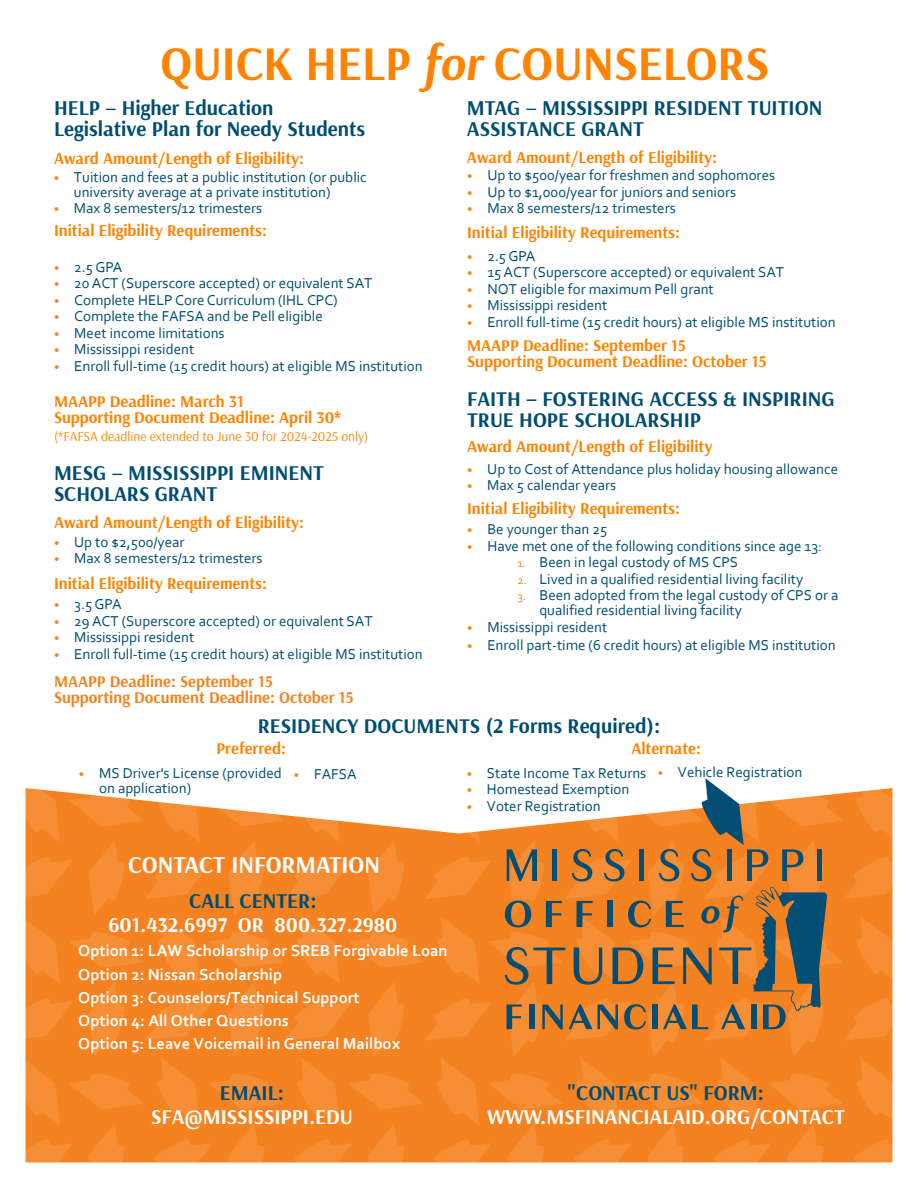
<style>
.page{position:relative;width:918px;height:1188px;background:#fff}
.page>*{position:absolute;margin:0;border:0;box-sizing:border-box;transform-origin:0 0}
.t1{font:700 48px "Arsenal";color:#ff8300}
.t2{font:700 24px "Arsenal";color:#fff}
.t3{font:700 21px/21px "Arsenal";color:#004d71}
.t4{font:700 21px/24px "Arsenal";color:#fff;text-align:center}
.t5{font:700 21px/21px "Arsenal";color:#004d71}
.t6{font:700 16.5px/16.5px "Arsenal";color:#ff8300}
.t7{font:700 16.5px/23.1px "Corbel";color:#fff}
.t8{font:700 16.5px/16.5px "Arsenal";color:#f58220}
.t9{font:15px/15px "Corbel";color:#004d71}
.t10{font:13.5px "Arsenal";color:#ff8300}
.s1{font-style:italic}
.s2{font-size:12px;color:#f58220}
.s3{color:#004d71}
.s4{font-style:inherit}
</style>
<div class="page">
<svg style="left:25px;top:778px;width:868px;height:385px;background:#eb8d3c"></svg>
<h1 class="t1" style="left:161px;top:30px;width:610px">QUICK HELP <span class="s1">for</span> COUNSELORS</h1>
<h3 class="t5" style="left:54px;top:97px;width:313px">HELP – Higher Education<br>Legislative Plan for Needy Students</h3>
<p class="t6" style="left:54px;top:150px;width:252px">Award Amount/Length of Eligibility:</p>
<p class="t9" style="left:74px;top:169px;width:294px;text-indent:-20px"><span class="s2">•</span> Tuition and fees at a public institution (or public university average at a private institution)</p>
<p class="t9" style="left:54px;top:200px;width:210px"><span class="s2">•</span> Max 8 semesters/12 trimesters</p>
<p class="t6" style="left:54px;top:222px;width:214px">Initial Eligibility Requirements:</p>
<p class="t9" style="left:54px;top:259px;width:70px"><span class="s2">•</span> 2.5 GPA</p>
<p class="t9" style="left:54px;top:275px;width:320px"><span class="s2">•</span> 20 ACT (Superscore accepted) or equivalent SAT</p>
<p class="t9" style="left:54px;top:292px;width:285px"><span class="s2">•</span> Complete HELP Core Curriculum (IHL CPC)</p>
<p class="t9" style="left:54px;top:308px;width:270px"><span class="s2">•</span> Complete the FAFSA and be Pell eligible</p>
<p class="t9" style="left:54px;top:325px;width:172px"><span class="s2">•</span> Meet income limitations</p>
<p class="t9" style="left:54px;top:341px;width:142px"><span class="s2">•</span> Mississippi resident</p>
<p class="t9" style="left:54px;top:358px;width:370px"><span class="s2">•</span> Enroll full-time (15 credit hours) at eligible MS institution</p>
<p class="t6" style="left:54px;top:393px;width:289px">MAAPP Deadline: March 31<br>Supporting Document Deadline: April 30*</p>
<p class="t10" style="left:54px;top:429px;width:316px">(*FAFSA deadline extended to June 30 for 2024-2025 only)</p>
<h3 class="t3" style="left:54px;top:462px;width:272px">MESG – MISSISSIPPI EMINENT<br>SCHOLARS GRANT</h3>
<p class="t6" style="left:54px;top:514px;width:252px">Award Amount/Length of Eligibility:</p>
<p class="t9" style="left:54px;top:534px;width:132px"><span class="s2">•</span> Up to $2,500/year</p>
<p class="t9" style="left:54px;top:550px;width:210px"><span class="s2">•</span> Max 8 semesters/12 trimesters</p>
<p class="t6" style="left:54px;top:575px;width:214px">Initial Eligibility Requirements:</p>
<p class="t9" style="left:54px;top:596px;width:69px"><span class="s2">•</span> 3.5 GPA</p>
<p class="t9" style="left:54px;top:613px;width:320px"><span class="s2">•</span> 29 ACT (Superscore accepted) or equivalent SAT</p>
<p class="t9" style="left:54px;top:629px;width:142px"><span class="s2">•</span> Mississippi resident</p>
<p class="t9" style="left:54px;top:646px;width:370px"><span class="s2">•</span> Enroll full-time (15 credit hours) at eligible MS institution</p>
<p class="t8" style="left:54px;top:673px;width:301px">MAAPP Deadline: September 15<br>Supporting Document Deadline: October 15</p>
<h3 class="t3" style="left:467px;top:97px;width:357px">MTAG – MISSISSIPPI RESIDENT TUITION<br>ASSISTANCE GRANT</h3>
<p class="t6" style="left:467px;top:149px;width:252px">Award Amount/Length of Eligibility:</p>
<p class="t9" style="left:467px;top:168px;width:310px"><span class="s2">•</span> Up to $500/year for freshmen and sophomores</p>
<p class="t9" style="left:467px;top:184px;width:271px"><span class="s2">•</span> Up to $1,000/year for juniors and seniors</p>
<p class="t9" style="left:467px;top:201px;width:210px"><span class="s2">•</span> Max 8 semesters/12 trimesters</p>
<p class="t6" style="left:467px;top:224px;width:214px">Initial Eligibility Requirements:</p>
<p class="t9" style="left:467px;top:248px;width:70px"><span class="s2">•</span> 2.5 GPA</p>
<p class="t9" style="left:467px;top:264px;width:319px"><span class="s2">•</span> 15 ACT (Superscore accepted) or equivalent SAT</p>
<p class="t9" style="left:467px;top:281px;width:248px"><span class="s2">•</span> NOT eligible for maximum Pell grant</p>
<p class="t9" style="left:467px;top:297px;width:142px"><span class="s2">•</span> Mississippi resident</p>
<p class="t9" style="left:467px;top:314px;width:370px"><span class="s2">•</span> Enroll full-time (15 credit hours) at eligible MS institution</p>
<p class="t6" style="left:467px;top:338px;width:301px">MAAPP Deadline: September 15<br>Supporting Document Deadline: October 15</p>
<h3 class="t3" style="left:467px;top:389px;width:369px">FAITH – FOSTERING ACCESS &amp; INSPIRING<br>TRUE HOPE SCHOLARSHIP</h3>
<p class="t6" style="left:467px;top:438px;width:247px">Award Amount/Length of Eligibility</p>
<p class="t9" style="left:467px;top:461px;width:373px"><span class="s2">•</span> Up to Cost of Attendance plus holiday housing allowance</p>
<p class="t9" style="left:467px;top:477px;width:151px"><span class="s2">•</span> Max 5 calendar years</p>
<p class="t9" style="left:467px;top:522px;width:142px"><span class="s2">•</span> Be younger than 25</p>
<p class="t9" style="left:467px;top:538px;width:357px"><span class="s2">•</span> Have met one of the following conditions since age 13:</p>
<p class="t9" style="left:517px;top:555px;width:222px"><span class="s2">1.</span> Been in legal custody of MS CPS</p>
<p class="t9" style="left:517px;top:571px;width:288px"><span class="s2">2.</span> Lived in a qualified residential living facility</p>
<p class="t9" style="left:539px;top:588px;width:301px;text-indent:-22px"><span class="s2">3.</span> Been adopted from the legal custody of CPS or a qualified residential living facility</p>
<p class="t9" style="left:467px;top:619px;width:142px"><span class="s2">•</span> Mississippi resident</p>
<p class="t9" style="left:467px;top:637px;width:370px"><span class="s2">•</span> Enroll part-time (6 credit hours) at eligible MS institution</p>
<p class="t6" style="left:467px;top:500px;width:214px">Initial Eligibility Requirements:</p>
<h3 class="t3" style="left:258px;top:716px;width:404px">RESIDENCY DOCUMENTS (2 Forms Required):</h3>
<p class="t9" style="left:467px;top:765px;width:181px"><span class="s2">•</span> State Income Tax Returns</p>
<p class="t9" style="left:467px;top:781px;width:164px"><span class="s2">•</span> Homestead Exemption</p>
<p class="t9" style="left:467px;top:798px;width:136px"><span class="s2">•</span> Voter Registration</p>
<p class="t6" style="left:631px;top:740px;width:71px">Alternate:</p>
<p class="t6" style="left:217px;top:741px;width:71px">Preferred:</p>
<p class="t9" style="left:79px;top:766px;width:205px"><span class="s2">•</span> MS Driver's License (provided</p>
<p class="t9" style="left:658px;top:764px;width:146px"><span class="s2">•</span> Vehicle Registration</p>
<p class="t9" style="left:99px;top:781px;width:94px">on application)</p>
<p class="t9" style="left:294px;top:766px;width:64px"><span class="s2">•</span> FAFSA</p>
<h2 class="t2" style="left:128px;top:848px;width:254px">CONTACT INFORMATION</h2>
<h3 class="t3" style="left:189px;top:890px;width:129px">CALL CENTER:</h3>
<h3 class="t4" style="left:108px;top:912px;width:290px">601.432.6997 OR 800.327.2980</h3>
<p class="t7" style="left:78px;top:939px;width:371px">Option 1: LAW Scholarship or SREB Forgivable Loan Option 2: Nissan Scholarship<br>Option 3: Counselors/Technical Support<br>Option 4: All Other Questions<br>Option 5: Leave Voicemail in General Mailbox</p>
<h3 class="t3" style="left:220px;top:1082px;width:66px">EMAIL:</h3>
<h3 class="t4" style="left:151px;top:1105px;width:203px">SFA@MISSISSIPPI.EDU</h3>
<h3 class="t4" style="left:487px;top:1081px;width:359px"><span class="s3">"CONTACT US" FORM:<br></span>WWW.MSFINANCIALAID.<span class="s4">ORG</span>/CONTACT</h3>
</div>
